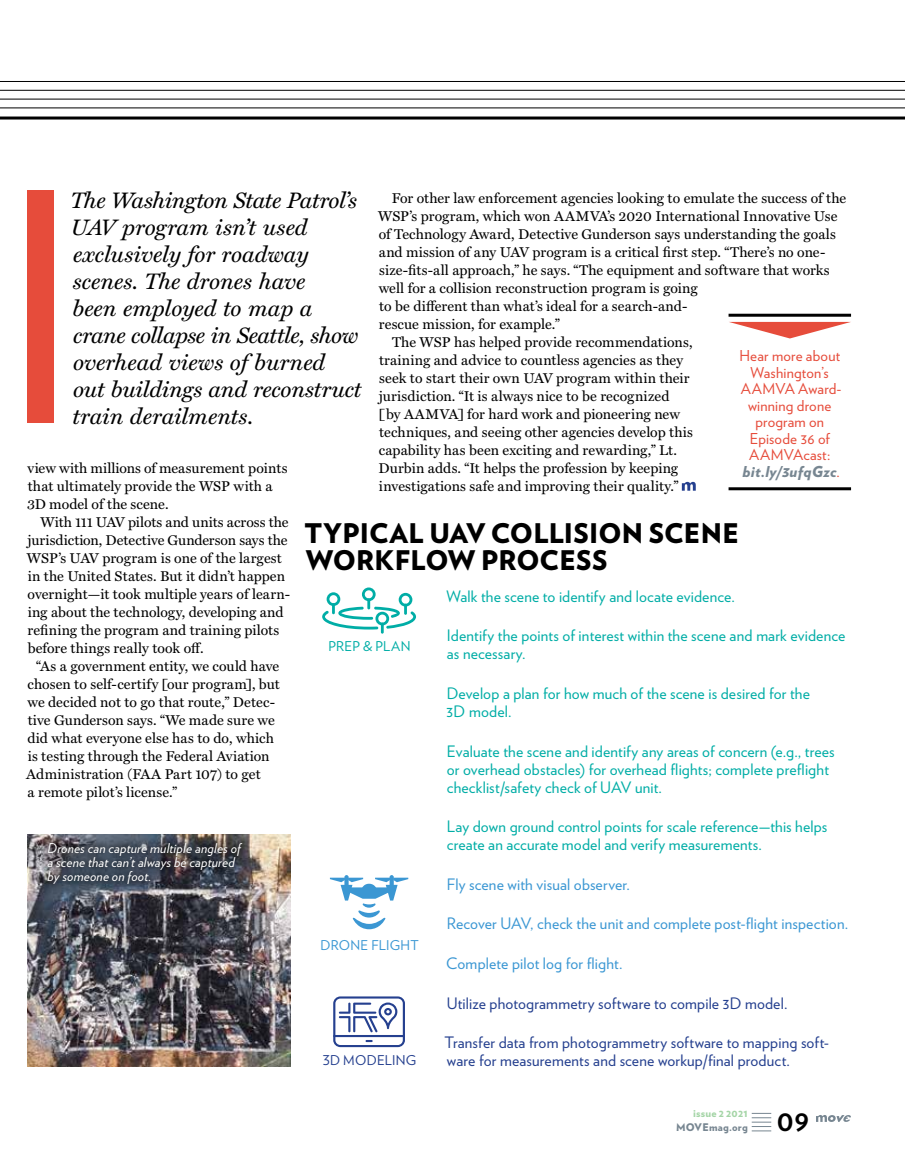
<style>
.page{position:relative;width:905px;height:1175px;background:#fff}
.page>*{position:absolute;margin:0;border:0;box-sizing:border-box;transform-origin:0 0}
.t1{font:700 30px "Verlag";color:#000}
.t2{font:900 27px/27px "Verlag";letter-spacing:.005em;color:#000}
.t3{font:italic 22.5px/27px "Miller Text";letter-spacing:-.005em;color:#000}
.t4{font:15.75px/18px "Verlag";letter-spacing:.01em;color:#00ada6}
.t5{font:15.75px/18px "Verlag";letter-spacing:.01em;color:#25408f}
.t6{font:15.75px "Verlag";letter-spacing:.01em;color:#3b97d3}
.t7{font:15px/16.5px "Verlag";letter-spacing:.01em;color:#e64c3b;text-align:center}
.t8{font:14.25px/18px "Miller Text";letter-spacing:.005em;color:#000}
.t9{font:italic 13.5px/14.2px "Verlag";letter-spacing:.01em;color:#fff}
.t10{font:13.5px "Verlag";letter-spacing:.015em;color:#3b97d3}
.t11{font:13.5px "Verlag";letter-spacing:.02em;color:#25408f}
.t12{font:13.5px "Verlag";letter-spacing:.02em;color:#00ada6}
.t13{font:900 10.5px "Verlag";letter-spacing:.025em;color:#778691}
.t14{font:900 10.5px "Verlag";letter-spacing:.025em;color:#a5d5a7}
.s1{font-weight:900;font-style:italic;color:#778691}
</style>
<div class="page">
<hr style="left:0;top:99px;width:904px;height:1px;background:#000">
<hr style="left:0;top:81px;width:904px;height:1px;background:#000">
<hr style="left:0;top:90px;width:904px;height:1px;background:#000">
<hr style="left:0;top:108px;width:904px;height:1px;background:#000">
<hr style="left:0;top:116px;width:904px;height:3px;background:#000">
<svg style="left:681px;top:482px;width:14px;height:8px"></svg>
<hr style="left:728px;top:314px;width:123px;height:3px;background:#000">
<hr style="left:728px;top:487px;width:123px;height:3px;background:#000">
<svg style="left:729px;top:322px;width:122px;height:16px"></svg>
<img style="left:27px;top:834px;width:264px;height:232px">
<div style="left:39px;top:833px;width:211px;height:59px;background:#000;opacity:.75"></div>
<div style="left:27px;top:190px;width:26px;height:232px;background:#e64c3b"></div>
<svg style="left:322px;top:587px;width:94px;height:46px"></svg>
<svg style="left:330px;top:875px;width:78px;height:54px"></svg>
<svg style="left:333px;top:996px;width:72px;height:51px"></svg>
<svg style="left:816px;top:1115px;width:35px;height:6px"></svg>
<svg style="left:751px;top:1113px;width:20px;height:18px"></svg>
<h3 class="t3" style="left:70px;top:187px;width:292px">The Washington State Patrol’s<br>UAV program isn’t used exclusively for roadway scenes. The drones have<br>been employed to map a crane collapse in Seattle, show overhead views of burned<br>out buildings and reconstruct train derailments.</h3>
<p class="t8" style="left:392px;top:189px;width:456px">For other law enforcement agencies looking to emulate the success of the</p>
<p class="t8" style="left:378px;top:207px;width:461px">WSP’s program, which won AAMVA’s 2020 International Innovative Use</p>
<p class="t8" style="left:379px;top:225px;width:458px">of Technology Award, Detective Gunderson says understanding the goals</p>
<p class="t8" style="left:379px;top:243px;width:448px">and mission of any UAV program is a critical first step. “There’s no one-</p>
<p class="t8" style="left:379px;top:261px;width:452px">size-fits-all approach,” he says. “The equipment and software that works</p>
<p class="t8" style="left:379px;top:279px;width:320px">well for a collision reconstruction program is going</p>
<p class="t8" style="left:379px;top:297px;width:310px">to be different than what’s ideal for a search-and-</p>
<p class="t8" style="left:379px;top:315px;width:182px">rescue mission, for example.”</p>
<p class="t8" style="left:392px;top:333px;width:302px">The WSP has helped provide recommendations,</p>
<p class="t8" style="left:379px;top:351px;width:305px">training and advice to countless agencies as they</p>
<p class="t8" style="left:379px;top:369px;width:312px">seek to start their own UAV program within their</p>
<p class="t8" style="left:379px;top:387px;width:292px">jurisdiction. “It is always nice to be recognized</p>
<p class="t8" style="left:379px;top:405px;width:302px">[by AAMVA] for hard work and pioneering new</p>
<p class="t8" style="left:379px;top:423px;width:315px">techniques, and seeing other agencies develop this</p>
<p class="t8" style="left:379px;top:441px;width:300px">capability has been exciting and rewarding,” Lt.</p>
<p class="t8" style="left:378px;top:459px;width:301px">Durbin adds. “It helps the profession by keeping</p>
<p class="t8" style="left:379px;top:477px;width:301px">investigations safe and improving their quality.”</p>
<p class="t7" style="left:739px;top:347px;width:104px">Hear more about<br>Washington’s<br>AAMVA Award&shy;winning drone program on<br>Episode 36 of<br>AAMVAcast: <span class="s1">bit.ly/3ufqGzc</span>.</p>
<p class="t8" style="left:27px;top:459px;width:262px">view with millions of measurement points that ultimately provide the WSP with a<br>3D model of the scene.</p>
<p class="t8" style="left:27px;top:513px;width:265px;text-indent:14px">With 111 UAV pilots and units across the jurisdiction, Detective Gunderson says the WSP’s UAV program is one of the largest in the United States. But it didn’t happen overnight—it took multiple years of learn&shy;ing about the technology, developing and refining the program and training pilots before things really took off.</p>
<p class="t8" style="left:26px;top:657px;width:255px;text-indent:10px">“As a government entity, we could have chosen to self-certify [our program], but we decided not to go that route,” Detec&shy;tive Gunderson says. “We made sure we did what everyone else has to do, which is testing through the Federal Aviation Administration (FAA Part 107) to get<br>a remote pilot’s license.”</p>
<h2 class="t2" style="left:304px;top:518px;width:436px">TYPICAL UAV COLLISION SCENE<br>WORKFLOW PROCESS</h2>
<p class="t4" style="left:446px;top:586px;width:290px">Walk the scene to identify and locate evidence.</p>
<p class="t4" style="left:446px;top:626px;width:400px">Identify the points of interest within the scene and mark evidence as necessary.</p>
<p class="t4" style="left:446px;top:683px;width:365px">Develop a plan for how much of the scene is desired for the<br>3D model.</p>
<p class="t4" style="left:447px;top:741px;width:389px">Evaluate the scene and identify any areas of concern (e.g., trees or overhead obstacles) for overhead flights; complete preflight checklist/safety check of UAV unit.</p>
<p class="t4" style="left:447px;top:816px;width:382px">Lay down ground control points for scale reference—this helps create an accurate model and verify measurements.</p>
<p class="t6" style="left:447px;top:872px;width:185px">Fly scene with visual observer.</p>
<p class="t6" style="left:447px;top:912px;width:403px">Recover UAV, check the unit and complete post-flight inspection.</p>
<p class="t6" style="left:446px;top:951px;width:178px">Complete pilot log for flight.</p>
<p class="t5" style="left:447px;top:993px;width:342px">Utilize photogrammetry software to compile 3D model.</p>
<p class="t5" style="left:444px;top:1032px;width:386px">Transfer data from photogrammetry software to mapping soft&shy;ware for measurements and scene workup/final product.</p>
<p class="t12" style="left:328px;top:636px;width:83px">PREP &amp; PLAN</p>
<p class="t9" style="left:48px;top:840px;width:195px">Drones can capture multiple angles of a scene that can’t always be captured by someone on foot.</p>
<p class="t10" style="left:320px;top:934px;width:100px">DRONE FLIGHT</p>
<p class="t11" style="left:323px;top:1050px;width:95px">3D MODELING</p>
<p class="t14" style="left:693px;top:1104px;width:56px">issue 2 2021</p>
<h1 class="t1" style="left:777px;top:1096px;width:33px">09</h1>
<p class="t13" style="left:676px;top:1118px;width:73px">MOVEmag.org</p>
</div>
